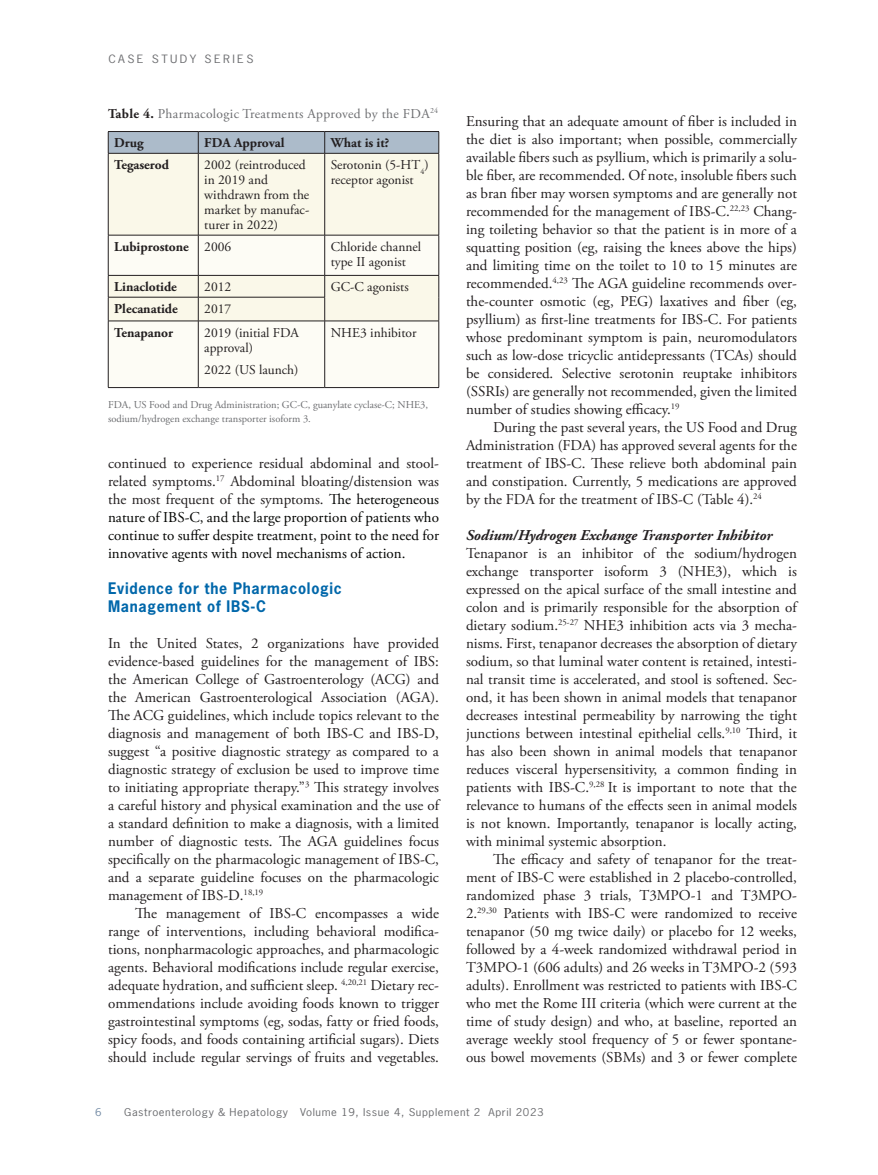
<style>
.page{position:relative;width:878px;height:1175px;background:#fff}
.page>*{position:absolute;margin:0;border:0;box-sizing:border-box;transform-origin:0 0}
.t1{font:15px/18px "Adobe Garamond Pro";color:#231f20;text-align:justify}
.t2{font:15px/18px "Adobe Garamond Pro";color:#040503;text-align:justify}
.t3{font:700 15px/18px "News Gothic Std";letter-spacing:.05em;color:#0067aa;scale:.95 1}
.t4{font:italic 700 15px "Adobe Garamond Pro";color:#231f20}
.t5{font:13.5px/15px "Adobe Garamond Pro";color:#231f20}
.t6{font:700 13.5px "Adobe Garamond Pro";color:#231f20}
.t7{font:13.5px/29.4px "Adobe Garamond Pro";letter-spacing:.025em;color:#6c6d70}
.t8{font:10.8px "News Gothic Std";letter-spacing:.2em;color:#6c6d70;scale:1.11 1}
.t9{font:10.5px/13.5px "Adobe Garamond Pro";color:#6c6d70}
.t10{font:10.2px "News Gothic Std";letter-spacing:.05em;color:#6c6d70;scale:1.11 1}
.t11{font:10.2px "News Gothic Std";color:#748ba5;scale:1.11 1}
.s1{font-weight:700;color:#231f20}
.s2{font-weight:400}
.s3{color:#231f20}
</style>
<div class="page">
<div style="left:109px;top:154px;width:329px;height:81px;background:#faf8e9"></div>
<svg style="left:109px;top:236px;width:329px;height:151px;fill:#fdfcf5"></svg>
<svg style="left:108px;top:131px;width:331px;height:22px;background:#a3b1bf"></svg>
<hr style="left:108px;top:153px;width:90px;height:1px;background:#231f20">
<hr style="left:108px;top:153px;width:1px;height:82px;background:#231f20">
<hr style="left:198px;top:153px;width:127px;height:1px;background:#231f20">
<hr style="left:198px;top:153px;width:1px;height:82px;background:#231f20">
<hr style="left:325px;top:153px;width:114px;height:1px;background:#231f20">
<hr style="left:324px;top:153px;width:1px;height:82px;background:#231f20">
<hr style="left:438px;top:153px;width:1px;height:82px;background:#231f20">
<hr style="left:108px;top:235px;width:90px;height:1px;background:#231f20">
<hr style="left:108px;top:235px;width:1px;height:40px;background:#231f20">
<hr style="left:198px;top:235px;width:127px;height:1px;background:#231f20">
<hr style="left:198px;top:235px;width:1px;height:40px;background:#231f20">
<hr style="left:325px;top:235px;width:114px;height:1px;background:#231f20">
<hr style="left:324px;top:235px;width:1px;height:40px;background:#231f20">
<hr style="left:438px;top:235px;width:1px;height:40px;background:#231f20">
<hr style="left:108px;top:275px;width:90px;height:1px;background:#231f20">
<hr style="left:198px;top:275px;width:127px;height:1px;background:#231f20">
<hr style="left:325px;top:275px;width:114px;height:1px;background:#231f20">
<svg style="left:438px;top:275px;width:1px;height:46px"></svg>
<hr style="left:108px;top:297px;width:90px;height:1px;background:#231f20">
<svg style="left:108px;top:275px;width:1px;height:46px"></svg>
<hr style="left:198px;top:297px;width:127px;height:1px;background:#231f20">
<svg style="left:198px;top:275px;width:1px;height:46px"></svg>
<svg style="left:324px;top:275px;width:1px;height:46px"></svg>
<hr style="left:108px;top:321px;width:90px;height:1px;background:#231f20">
<hr style="left:108px;top:321px;width:1px;height:66px;background:#231f20">
<hr style="left:198px;top:321px;width:127px;height:1px;background:#231f20">
<hr style="left:198px;top:321px;width:1px;height:66px;background:#231f20">
<hr style="left:325px;top:321px;width:114px;height:1px;background:#231f20">
<hr style="left:324px;top:321px;width:1px;height:66px;background:#231f20">
<hr style="left:438px;top:321px;width:1px;height:66px;background:#231f20">
<hr style="left:108px;top:387px;width:90px;height:1px;background:#231f20">
<hr style="left:198px;top:387px;width:127px;height:1px;background:#231f20">
<hr style="left:325px;top:387px;width:114px;height:1px;background:#231f20">
<p class="t8" style="left:108px;top:52px;width:132px">CASE STUDY SERIES</p>
<p class="t7" style="left:114px;top:99px;width:325px;text-indent:-6px"><span class="s1">Table 4.</span> Pharmacologic Treatments Approved by the FDA<sup>24<br></sup><span class="s1">Drug</span></p>
<p class="t6" style="left:204px;top:135px;width:82px">FDA Approval</p>
<p class="t6" style="left:331px;top:135px;width:60px">What is it?</p>
<p class="t6" style="left:114px;top:157px;width:56px">Tegaserod</p>
<p class="t5" style="left:204px;top:158px;width:106px">2002 (reintroduced in 2019 and withdrawn from the market by manufac&shy;turer in 2022)</p>
<p class="t5" style="left:331px;top:158px;width:99px">Serotonin (5-HT<sub>4</sub>) receptor agonist</p>
<p class="t6" style="left:114px;top:239px;width:118px">Lubiprostone <span class="s2">2006</span></p>
<p class="t5" style="left:331px;top:240px;width:92px">Chloride channel type II agonist</p>
<p class="t6" style="left:114px;top:279px;width:64px">Linaclotide</p>
<p class="t5" style="left:204px;top:280px;width:29px">2012</p>
<p class="t5" style="left:331px;top:280px;width:80px">GC-C agonists</p>
<p class="t6" style="left:114px;top:301px;width:65px">Plecanatide</p>
<p class="t5" style="left:204px;top:302px;width:29px">2017</p>
<p class="t6" style="left:114px;top:324px;width:60px">Tenapanor</p>
<p class="t5" style="left:204px;top:325px;width:96px">2019 (initial FDA approval)</p>
<p class="t5" style="left:204px;top:362px;width:96px">2022 (US launch)</p>
<p class="t5" style="left:331px;top:325px;width:87px">NHE3 inhibitor</p>
<p class="t9" style="left:108px;top:398px;width:321px">FDA, US Food and Drug Administration; GC-C, guanylate cyclase-C; NHE3, sodium/hydrogen exchange transporter isoform 3.</p>
<p class="t2" style="left:108px;top:455px;width:332px"><span class="s3">continued to experience residual abdominal and stool&shy;related symptoms.</span><sup>17</sup> <span class="s3">Abdominal bloating/distension was the most frequent of the symptoms.</span> The heterogeneous nature of IBS-C, and the large proportion of patients who continue to suffer despite treatment, point to the need for innovative agents with novel mechanisms of action.</p>
<p class="t3" style="left:108px;top:579px;width:247px">Evidence for the Pharmacologic<br>Management of IBS-C</p>
<p class="t1" style="left:108px;top:635px;width:332px">In the United States, 2 organizations have provided evidence-based guidelines for the management of IBS: the American College of Gastroenterology (ACG) and the American Gastroenterological Association (AGA).<br>The ACG guidelines, which include topics relevant to the diagnosis and management of both IBS-C and IBS-D, suggest “a positive diagnostic strategy as compared to a diagnostic strategy of exclusion be used to improve time to initiating appropriate therapy.”<sup>3</sup> This strategy involves a careful history and physical examination and the use of a standard definition to make a diagnosis, with a limited number of diagnostic tests. The AGA guidelines focus specifically on the pharmacologic management of IBS-C, and a separate guideline focuses on the pharmacologic management of IBS-D.<sup>18,19</sup></p>
<p class="t1" style="left:108px;top:905px;width:332px;text-indent:27px">The management of IBS-C encompasses a wide range of interventions, including behavioral modifica&shy;tions, nonpharmacologic approaches, and pharmacologic agents. Behavioral modifications include regular exercise, adequate hydration, and sufficient sleep. <sup>4,20,21</sup> Dietary rec&shy;ommendations include avoiding foods known to trigger gastrointestinal symptoms (eg, sodas, fatty or fried foods, spicy foods, and foods containing artificial sugars). Diets should include regular servings of fruits and vegetables.</p>
<p class="t1" style="left:466px;top:113px;width:332px">Ensuring that an adequate amount of fiber is included in the diet is also important; when possible, commercially available fibers such as psyllium, which is primarily a solu&shy;ble fiber, are recommended. Of note, insoluble fibers such as bran fiber may worsen symptoms and are generally not recommended for the management of IBS-C.<sup>22,23</sup> Chang&shy;ing toileting behavior so that the patient is in more of a squatting position (eg, raising the knees above the hips) and limiting time on the toilet to 10 to 15 minutes are recommended.<sup>4,23</sup> The AGA guideline recommends over&shy;the-counter osmotic (eg, PEG) laxatives and fiber (eg, psyllium) as first-line treatments for IBS-C. For patients whose predominant symptom is pain, neuromodulators such as low-dose tricyclic antidepressants (TCAs) should be considered. Selective serotonin reuptake inhibitors (SSRIs) are generally not recommended, given the limited number of studies showing efficacy.<sup>19</sup></p>
<p class="t1" style="left:466px;top:419px;width:332px;text-indent:27px">During the past several years, the US Food and Drug Administration (FDA) has approved several agents for the treatment of IBS-C. These relieve both abdominal pain and constipation. Currently, 5 medications are approved by the FDA for the treatment of IBS-C (Table 4).<sup>24</sup></p>
<p class="t4" style="left:466px;top:527px;width:308px">Sodium/Hydrogen Exchange Transporter Inhibitor</p>
<p class="t1" style="left:466px;top:545px;width:332px">Tenapanor is an inhibitor of the sodium/hydrogen exchange transporter isoform 3 (NHE3), which is expressed on the apical surface of the small intestine and colon and is primarily responsible for the absorption of dietary sodium.<sup>25-27</sup> NHE3 inhibition acts via 3 mecha&shy;nisms. First, tenapanor decreases the absorption of dietary sodium, so that luminal water content is retained, intesti&shy;nal transit time is accelerated, and stool is softened. Sec&shy;ond, it has been shown in animal models that tenapanor decreases intestinal permeability by narrowing the tight junctions between intestinal epithelial cells.<sup>9,10</sup> Third, it has also been shown in animal models that tenapanor reduces visceral hypersensitivity, a common finding in patients with IBS-C.<sup>9,28</sup> It is important to note that the relevance to humans of the effects seen in animal models is not known. Importantly, tenapanor is locally acting, with minimal systemic absorption.</p>
<p class="t1" style="left:466px;top:851px;width:332px;text-indent:27px">The efficacy and safety of tenapanor for the treat&shy;ment of IBS-C were established in 2 placebo-controlled, randomized phase 3 trials, T3MPO-1 and T3MPO-2.<sup>29,30</sup> Patients with IBS-C were randomized to receive tenapanor (50 mg twice daily) or placebo for 12 weeks, followed by a 4-week randomized withdrawal period in T3MPO-1 (606 adults) and 26 weeks in T3MPO-2 (593 adults). Enrollment was restricted to patients with IBS-C who met the Rome III criteria (which were current at the time of study design) and who, at baseline, reported an average weekly stool frequency of 5 or fewer spontane&shy;ous bowel movements (SBMs) and 3 or fewer complete</p>
<p class="t11" style="left:95px;top:1105px;width:7px">6</p>
<p class="t10" style="left:124px;top:1105px;width:379px">Gastroenterology &amp; Hepatology Volume 19, Issue 4, Supplement 2 April 2023</p>
</div>
